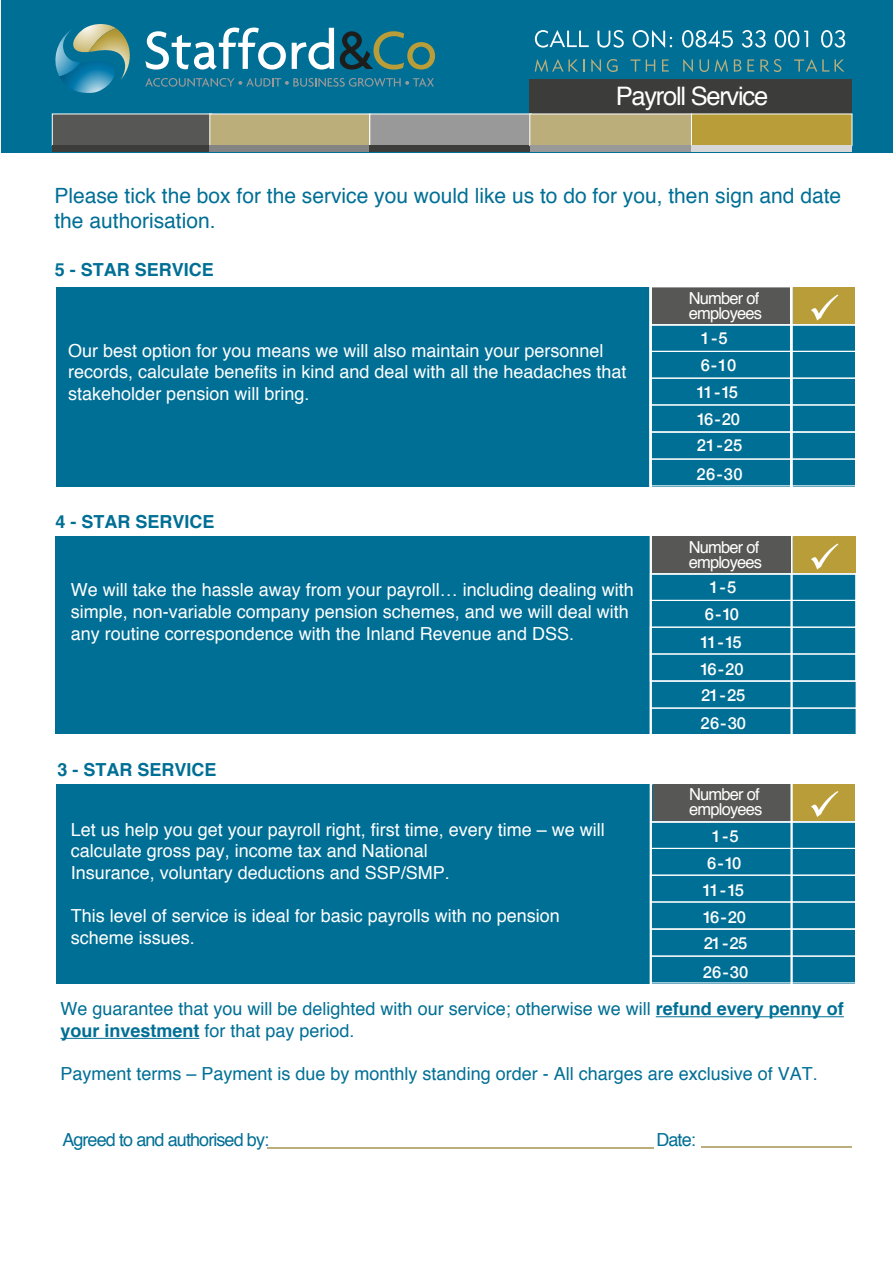
<style>
.page{position:relative;width:893px;height:1263px;background:#fff}
.page>*{position:absolute;margin:0;border:0;box-sizing:border-box;transform-origin:0 0}
.t1{font:25.5px "Helvetica";letter-spacing:-.05em;color:#fff}
.t2{font:21px/25.2px "Helvetica";color:#006f95}
.t3{font:18px/21.6px "Helvetica";color:#fff}
.t4{font:18px/21.6px "Helvetica";color:#006f95}
.t5{font:700 18px "Helvetica";color:#006f95}
.t6{font:18px "Helvetica";letter-spacing:-.05em;color:#006f95}
.t7{font:16.5px/15px "Helvetica";letter-spacing:-.05em;color:#fff}
.t8{font:500 16.5px/26.8px "Helvetica Neue";letter-spacing:-.11em;color:#fff;text-align:center}
.t9{font:500 16.5px/26.8px "Helvetica Neue";letter-spacing:-.03em;color:#fff}
.s1{font-weight:700}
</style>
<div class="page">
<div style="left:1px;top:0;width:892px;height:153px;background:#006f95"></div>
<div style="left:56px;top:287px;width:798px;height:199px;background:#006f95"></div>
<hr style="left:267px;top:1146px;width:387px;height:2px;background:#bbae7b">
<hr style="left:701px;top:1146px;width:150px;height:2px;background:#bbae7b">
<div style="left:652px;top:287px;width:137px;height:36px;background:#575756"></div>
<div style="left:793px;top:287px;width:61px;height:37px;background:#b89d38"></div>
<div style="left:650px;top:324px;width:207px;height:28px;border:1px solid #fff"></div>
<div style="left:650px;top:351px;width:207px;height:28px;border:1px solid #fff"></div>
<div style="left:650px;top:378px;width:206px;height:27px;border:1px solid #fff"></div>
<div style="left:650px;top:404px;width:206px;height:28px;border:1px solid #fff"></div>
<div style="left:650px;top:432px;width:207px;height:28px;border:1px solid #fff"></div>
<div style="left:650px;top:458px;width:207px;height:28px;border:1px solid #fff"></div>
<div style="left:55px;top:537px;width:800px;height:197px;background:#006f95"></div>
<div style="left:651px;top:535px;width:205px;height:40px;border:1px solid #fff"></div>
<div style="left:650px;top:573px;width:206px;height:28px;border:1px solid #fff"></div>
<div style="left:650px;top:600px;width:206px;height:28px;border:1px solid #fff"></div>
<div style="left:650px;top:627px;width:206px;height:27px;border:1px solid #fff"></div>
<div style="left:650px;top:653px;width:206px;height:28px;border:1px solid #fff"></div>
<div style="left:650px;top:681px;width:207px;height:28px;border:1px solid #fff"></div>
<div style="left:650px;top:707px;width:207px;height:28px;border:1px solid #fff"></div>
<div style="left:56px;top:784px;width:798px;height:199px;background:#006f95"></div>
<div style="left:653px;top:784px;width:138px;height:37px;background:#575756"></div>
<div style="left:791px;top:784px;width:64px;height:37px;background:#b89d38"></div>
<div style="left:650px;top:821px;width:207px;height:28px;border:1px solid #fff"></div>
<div style="left:650px;top:848px;width:207px;height:28px;border:1px solid #fff"></div>
<div style="left:650px;top:875px;width:206px;height:27px;border:1px solid #fff"></div>
<div style="left:650px;top:901px;width:206px;height:28px;border:1px solid #fff"></div>
<div style="left:650px;top:929px;width:207px;height:28px;border:1px solid #fff"></div>
<div style="left:650px;top:955px;width:207px;height:28px;border:1px solid #fff"></div>
<div style="left:650px;top:283px;width:143px;height:767px;border:2px solid #fff"></div>
<hr style="left:656px;top:1016px;width:188px;height:1px;background:#006f95">
<hr style="left:60px;top:1038px;width:139px;height:1px;background:#006f95">
<svg style="left:535px;top:30px;width:54px;height:18px"></svg>
<svg style="left:597px;top:30px;width:27px;height:18px"></svg>
<svg style="left:633px;top:30px;width:39px;height:18px"></svg>
<svg style="left:682px;top:30px;width:51px;height:18px"></svg>
<svg style="left:742px;top:30px;width:24px;height:18px"></svg>
<svg style="left:775px;top:30px;width:33px;height:18px"></svg>
<svg style="left:821px;top:30px;width:24px;height:18px"></svg>
<svg style="left:535px;top:59px;width:50px;height:13px"></svg>
<svg style="left:591px;top:59px;width:10px;height:13px"></svg>
<svg style="left:607px;top:59px;width:11px;height:13px"></svg>
<svg style="left:630px;top:59px;width:10px;height:13px"></svg>
<svg style="left:646px;top:59px;width:9px;height:13px"></svg>
<svg style="left:662px;top:59px;width:7px;height:13px"></svg>
<svg style="left:683px;top:59px;width:10px;height:13px"></svg>
<svg style="left:699px;top:59px;width:10px;height:13px"></svg>
<svg style="left:715px;top:59px;width:13px;height:13px"></svg>
<svg style="left:734px;top:59px;width:7px;height:13px"></svg>
<svg style="left:747px;top:59px;width:7px;height:13px"></svg>
<svg style="left:760px;top:59px;width:21px;height:13px"></svg>
<svg style="left:794px;top:59px;width:50px;height:13px"></svg>
<div style="left:530px;top:80px;width:322px;height:34px;background:#3c3c3b"></div>
<div style="left:52px;top:114px;width:160px;height:32px;background:#575756"></div>
<div style="left:210px;top:114px;width:160px;height:32px;background:#bbae7b"></div>
<div style="left:370px;top:114px;width:161px;height:32px;background:#9a9999;border:1px solid #fff"></div>
<div style="left:52px;top:146px;width:158px;height:6px;background:#3c3c3b"></div>
<div style="left:210px;top:146px;width:160px;height:6px;background:#848484"></div>
<div style="left:370px;top:146px;width:160px;height:6px;background:#3c3c3b"></div>
<div style="left:530px;top:114px;width:162px;height:32px;background:#bbae7b"></div>
<div style="left:530px;top:146px;width:161px;height:6px;background:#9a9999"></div>
<div style="left:691px;top:114px;width:161px;height:32px;background:#b89d38;border:1px solid #fff"></div>
<div style="left:691px;top:146px;width:161px;height:6px;background:#d7d7d7"></div>
<svg style="left:145px;top:28px;width:141px;height:42px"></svg>
<svg style="left:292px;top:28px;width:42px;height:42px"></svg>
<svg style="left:340px;top:31px;width:95px;height:39px"></svg>
<svg style="left:145px;top:78px;width:289px;height:9px"></svg>
<svg style="left:55px;top:24px;width:75px;height:69px"></svg>
<svg style="left:811px;top:294px;width:27px;height:27px"></svg>
<svg style="left:811px;top:791px;width:27px;height:26px"></svg>
<div style="left:652px;top:537px;width:138px;height:36px;background:#575756"></div>
<div style="left:793px;top:536px;width:62px;height:37px;background:#b89d38"></div>
<svg style="left:811px;top:543px;width:27px;height:27px"></svg>
<h1 class="t1" style="left:616px;top:77px;width:154px">Payroll Service</h1>
<p class="t2" style="left:54px;top:184px;width:788px">Please tick the box for the service you would like us to do for you, then sign and date the authorisation.</p>
<p class="t5" style="left:55px;top:256px;width:161px">5 - STAR SERVICE</p>
<p class="t3" style="left:68px;top:340px;width:560px">Our best option for you means we will also maintain your personnel records, calculate benefits in kind and deal with all the headaches that stakeholder pension will bring.</p>
<p class="t5" style="left:55px;top:507px;width:161px">4 - STAR SERVICE</p>
<p class="t3" style="left:71px;top:580px;width:565px">We will take the hassle away from your payroll… including dealing with simple, non-variable company pension schemes, and we will deal with any routine correspondence with the Inland Revenue and DSS.</p>
<p class="t5" style="left:57px;top:755px;width:161px">3 - STAR SERVICE</p>
<p class="t3" style="left:71px;top:819px;width:536px">Let us help you get your payroll right, first time, every time – we will calculate gross pay, income tax and National<br>Insurance, voluntary deductions and SSP/SMP.</p>
<p class="t3" style="left:71px;top:905px;width:491px">This level of service is ideal for basic payrolls with no pension scheme issues.</p>
<p class="t7" style="left:689px;top:291px;width:75px">Number of employees</p>
<p class="t9" style="left:701px;top:323px;width:28px">1 - 5</p>
<p class="t9" style="left:696px;top:350px;width:47px">6 - 10<br>11 - 15<br>16 - 20<br>21 - 25</p>
<p class="t9" style="left:696px;top:459px;width:48px">26 - 30</p>
<p class="t7" style="left:689px;top:540px;width:75px">Number of employees</p>
<p class="t8" style="left:700px;top:573px;width:47px">1 - 5<br>6 - 10<br>11 - 15<br>16 - 20<br>21 - 25</p>
<p class="t9" style="left:700px;top:709px;width:47px">26 - 30</p>
<p class="t7" style="left:689px;top:787px;width:75px">Number of employees</p>
<p class="t8" style="left:702px;top:821px;width:46px">1 - 5<br>6 - 10<br>11 - 15<br>16 - 20<br>21 - 25</p>
<p class="t9" style="left:703px;top:957px;width:47px">26 - 30</p>
<p class="t4" style="left:60px;top:999px;width:785px">We guarantee that you will be delighted with our service; otherwise we will <span class="s1">refund every penny of your investment</span> for that pay period.</p>
<p class="t4" style="left:60px;top:1064px;width:759px">Payment terms – Payment is due by monthly standing order - All charges are exclusive of VAT.</p>
<p class="t6" style="left:62px;top:1125px;width:208px">Agreed to and authorised by:</p>
<p class="t4" style="left:656px;top:1129px;width:41px">Date:</p>
</div>
